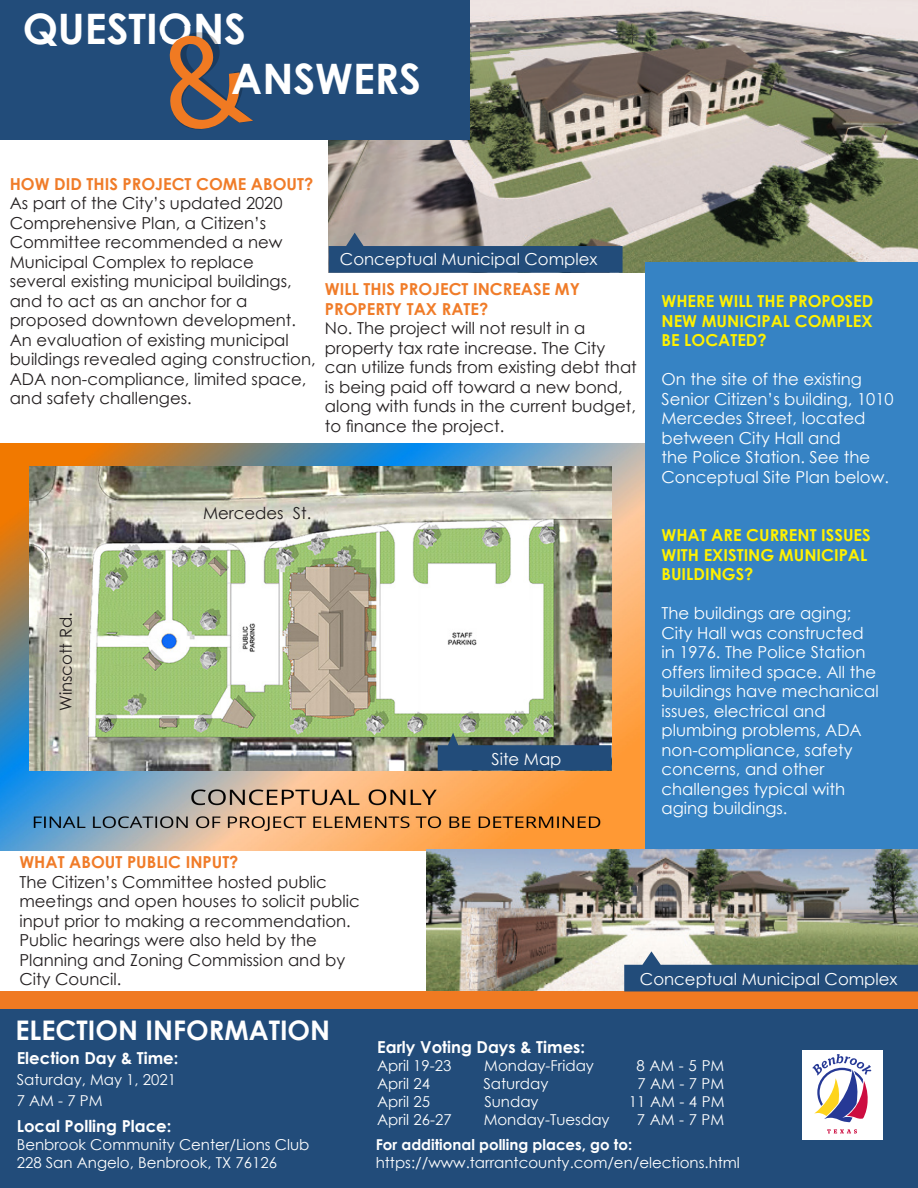
<style>
.page{position:relative;width:918px;height:1188px;background:#fff}
.page>*{position:absolute;margin:0;border:0;box-sizing:border-box;transform-origin:0 0}
.t1{font:700 42px "Century Gothic";color:#fff}
.t2{font:700 27px "Century Gothic";color:#fff}
.t3{font:16.5px/19.5px "Century Gothic";color:#231f20}
.t4{font:16.5px/19.5px "Century Gothic";color:#fff}
.t5{font:700 16.5px/19.5px "Century Gothic";color:#fff101;text-align:justify}
.t6{font:700 16.5px/19.5px "Century Gothic";color:#f07c29}
.t7{font:700 16.5px "Century Gothic";color:#fff}
.t8{font:15px "Century Gothic";color:#fff}
.t9{font:700 15px "Century Gothic";color:#fff}
</style>
<div class="page">
<img style="left:0;top:444px;width:646px;height:407px">
<img style="left:329px;top:0;width:589px;height:273px">
<div style="left:646px;top:262px;width:272px;height:590px;background:#3683c4"></div>
<img style="left:427px;top:850px;width:491px;height:141px">
<div style="left:0;top:1004px;width:918px;height:184px;background:#224c7a"></div>
<div style="left:0;top:991px;width:918px;height:18px;background:#f07a22"></div>
<div style="left:0;top:0;width:470px;height:139px;background:#224c7a"></div>
<svg style="left:329px;top:233px;width:294px;height:40px;background:#4c6780"></svg>
<svg style="left:624px;top:951px;width:294px;height:40px;background:#4a697a"></svg>
<div style="left:802px;top:1050px;width:80px;height:90px;background:#fff"></div>
<svg style="left:827px;top:1129px;width:30px;height:4px"></svg>
<svg style="left:812px;top:1054px;width:59px;height:68px"></svg>
<img style="left:30px;top:467px;width:582px;height:303px">
<svg style="left:438px;top:733px;width:174px;height:37px;background:#3a5a71"></svg>
<p class="t1" style="left:23px;top:-3px;width:225px">QUESTIONS</p>
<p class="t1" style="left:231px;top:47px;width:191px">ANSWERS</p>
<p class="t6" style="left:10px;top:173px;width:305px">HOW DID THIS PROJECT COME ABOUT?</p>
<p class="t3" style="left:10px;top:193px;width:308px">As part of the City’s updated 2020<br>Comprehensive Plan, a Citizen’s<br>Committee recommended a new<br>Municipal Complex to replace<br>several existing municipal buildings, and to act as an anchor for a proposed downtown development.<br>An evaluation of existing municipal buildings revealed aging construction,<br>ADA non-compliance, limited space, and safety challenges.</p>
<p class="t4" style="left:340px;top:249px;width:259px">Conceptual Municipal Complex</p>
<p class="t6" style="left:325px;top:279px;width:257px">WILL THIS PROJECT INCREASE MY<br>PROPERTY TAX RATE?</p>
<p class="t3" style="left:325px;top:318px;width:313px">No. The project will not result in a property tax rate increase. The City can utilize funds from existing debt that is being paid off toward a new bond, along with funds in the current budget, to finance the project.</p>
<p class="t3" style="left:203px;top:503px;width:110px">Mercedes St.</p>
<p class="t3" style="left:56px;top:711px;width:100px;rotate:-90deg">Winscott Rd.</p>
<p class="t4" style="left:497px;top:747px;width:72px">Site Map</p>
<p class="t4" style="left:491px;top:749px;width:72px">Site Map</p>
<p class="t5" style="left:662px;top:291px;width:213px">WHERE WILL THE PROPOSED NEW MUNICIPAL COMPLEX BE LOCATED?</p>
<p class="t4" style="left:662px;top:369px;width:234px">On the site of the existing<br>Senior Citizen’s building, 1010<br>Mercedes Street, located between City Hall and<br>the Police Station. See the<br>Conceptual Site Plan below.</p>
<p class="t5" style="left:662px;top:525px;width:211px;text-align:left">WHAT ARE CURRENT ISSUES<br>WITH EXISTING MUNICIPAL<br>BUILDINGS?</p>
<p class="t4" style="left:662px;top:603px;width:219px">The buildings are aging;<br>City Hall was constructed in 1976. The Police Station offers limited space. All the buildings have mechanical issues, electrical and plumbing problems, ADA non-compliance, safety concerns, and other challenges typical with aging buildings.</p>
<p class="t6" style="left:19px;top:852px;width:221px">WHAT ABOUT PUBLIC INPUT?</p>
<p class="t3" style="left:19px;top:872px;width:342px">The Citizen’s Committee hosted public meetings and open houses to solicit public input prior to making a recommendation.<br>Public hearings were also held by the Planning and Zoning Commission and by City Council.</p>
<p class="t2" style="left:15px;top:1009px;width:316px">ELECTION INFORMATION</p>
<p class="t7" style="left:17px;top:1045px;width:163px">Election Day &amp; Time:</p>
<p class="t8" style="left:17px;top:1069px;width:161px">Saturday, May 1, 2021</p>
<p class="t8" style="left:17px;top:1090px;width:87px">7 AM - 7 PM</p>
<p class="t4" style="left:640px;top:969px;width:259px">Conceptual Municipal Complex</p>
<p class="t7" style="left:377px;top:1034px;width:209px">Early Voting Days &amp; Times:</p>
<p class="t8" style="left:377px;top:1055px;width:76px">April 19-23</p>
<p class="t8" style="left:484px;top:1055px;width:111px">Monday-Friday</p>
<p class="t8" style="left:636px;top:1055px;width:89px">8 AM - 5 PM</p>
<p class="t8" style="left:377px;top:1073px;width:54px">April 24</p>
<p class="t8" style="left:483px;top:1073px;width:66px">Saturday</p>
<p class="t8" style="left:637px;top:1073px;width:88px">7 AM - 7 PM</p>
<p class="t8" style="left:377px;top:1091px;width:54px">April 25</p>
<p class="t8" style="left:484px;top:1091px;width:56px">Sunday</p>
<p class="t8" style="left:629px;top:1091px;width:97px">11 AM - 4 PM</p>
<p class="t7" style="left:17px;top:1113px;width:156px">Local Polling Place:</p>
<p class="t8" style="left:377px;top:1109px;width:76px">April 26-27</p>
<p class="t8" style="left:484px;top:1109px;width:127px">Monday-Tuesday</p>
<p class="t8" style="left:637px;top:1109px;width:89px">7 AM - 7 PM</p>
<p class="t8" style="left:17px;top:1134px;width:294px">Benbrook Community Center/Lions Club</p>
<p class="t8" style="left:17px;top:1152px;width:262px">228 San Angelo, Benbrook, TX 76126</p>
<p class="t9" style="left:376px;top:1133px;width:258px">For additional polling places, go to:</p>
<p class="t8" style="left:376px;top:1152px;width:366px">https://www.tarrantcounty.com/en/elections.html</p>
</div>
